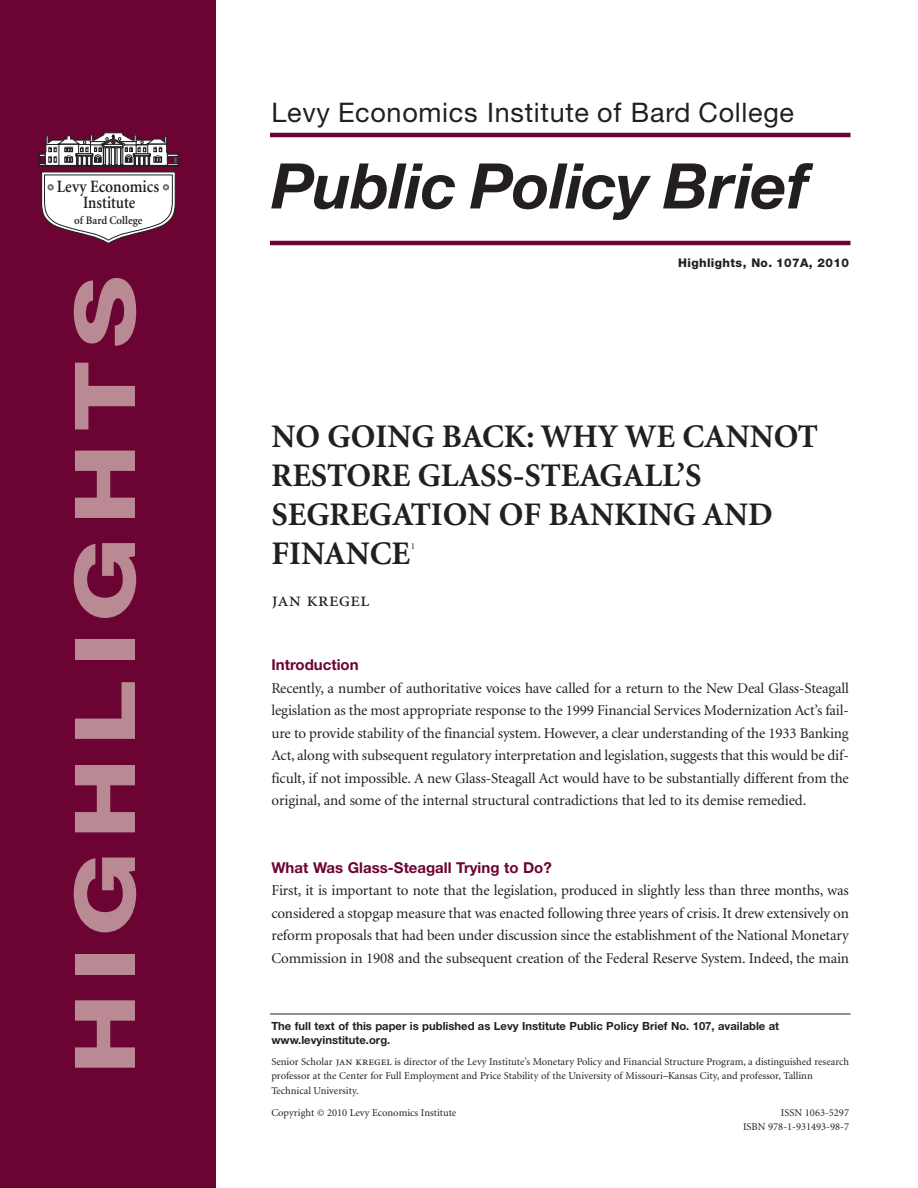
<style>
.page{position:relative;width:918px;height:1188px;background:#fff}
.page>*{position:absolute;margin:0;border:0;box-sizing:border-box;transform-origin:0 0}
.t1{font:800 84px "Helvetica Neue";letter-spacing:.115em;color:#ba8a94;scale:1.3 1}
.t2{font:italic 700 63px "Helvetica Neue";color:#231f20}
.t3{font:700 33px/39px "Minion";color:#231f20}
.t4{font:27px "Helvetica Neue";letter-spacing:.025em;color:#231f20}
.t5{font:21px "Minion Exp";color:#231f20}
.t6{font:600 17.25px/16px "Minion";color:#231f20;text-align:center;scale:.9 1}
.t7{font:15px/22.5px "Minion";letter-spacing:-.01em;color:#231f20;text-align:justify}
.t8{font:700 15px "Helvetica Neue";color:#6c0433}
.t9{font:800 12px "Helvetica Neue";letter-spacing:.03em;color:#231f20}
.t10{font:600 11.55px "Minion";color:#231f20;scale:.95 1}
.t11{font:700 11.25px/13.5px "Helvetica Neue";color:#231f20}
.t12{font:10.5px/14.2px "Minion";color:#231f20}
.t13{font:9px "Minion";color:#231f20}
.s1{font-family:"Minion Exp";font-size:12px}
</style>
<div class="page">
<div style="left:0;top:0;width:216px;height:1188px;background:#6c0433"></div>
<hr style="left:270px;top:241px;width:580px;height:4px;background:#6c0433">
<hr style="left:270px;top:133px;width:580px;height:4px;background:#6c0433">
<hr style="left:270px;top:1014px;width:580px;height:1px;background:#231f20">
<svg style="left:38px;top:133px;width:141px;height:111px"></svg>
<p class="t6" style="left:57px;top:180px;width:115px">Levy Economics<br>Institute</p>
<p class="t10" style="left:74px;top:215px;width:74px">of Bard College</p>
<h1 class="t1" style="left:75px;top:1074px;width:616px;rotate:-90deg">HIGHLIGHTS</h1>
<h3 class="t4" style="left:272px;top:102px;width:524px">Levy Economics Institute of Bard College</h3>
<h2 class="t2" style="left:272px;top:163px;width:539px">Public Policy Brief</h2>
<p class="t9" style="left:678px;top:258px;width:172px">Highlights, No. 107A, 2010</p>
<h3 class="t3" style="left:271px;top:419px;width:548px">NO GOING BACK: WHY WE CANNOT<br>RESTORE GLASS-STEAGALL’S<br>SEGREGATION OF BANKING AND<br>FINANCE</h3>
<p class="t13" style="left:411px;top:542px;width:6px">1</p>
<h3 class="t5" style="left:271px;top:586px;width:100px">jan kregel</h3>
<p class="t8" style="left:271px;top:660px;width:89px">Introduction</p>
<p class="t7" style="left:271px;top:678px;width:579px">Recently, a number of authoritative voices have called for a return to the New Deal Glass-Steagall legislation as the most appropriate response to the 1999 Financial Services Modernization Act’s fail&shy;ure to provide stability of the financial system. However, a clear understanding of the 1933 Banking Act, along with subsequent regulatory interpretation and legislation, suggests that this would be dif&shy;ficult, if not impossible. A new Glass-Steagall Act would have to be substantially different from the original, and some of the internal structural contradictions that led to its demise remedied.</p>
<p class="t8" style="left:271px;top:862px;width:282px">What Was Glass-Steagall Trying to Do?</p>
<p class="t7" style="left:271px;top:880px;width:579px">First, it is important to note that the legislation, produced in slightly less than three months, was considered a stopgap measure that was enacted following three years of crisis. It drew extensively on reform proposals that had been under discussion since the establishment of the National Monetary Commission in 1908 and the subsequent creation of the Federal Reserve System. Indeed, the main</p>
<p class="t11" style="left:271px;top:1020px;width:509px">The full text of this paper is published as Levy Institute Public Policy Brief No. 107, available at www.levyinstitute.org.</p>
<p class="t12" style="left:271px;top:1056px;width:579px">Senior Scholar <span class="s1">jan kregel</span> is director of the Levy Institute’s Monetary Policy and Financial Structure Program, a distinguished research professor at the Center for Full Employment and Price Stability of the University of Missouri–Kansas City, and professor, Tallinn<br>Technical University.</p>
<p class="t12" style="left:271px;top:1106px;width:186px">Copyright © 2010 Levy Economics Institute</p>
<p class="t12" style="left:743px;top:1106px;width:107px;text-align:right">ISSN 1063-5297<br>ISBN 978-1-931493-98-7</p>
</div>
